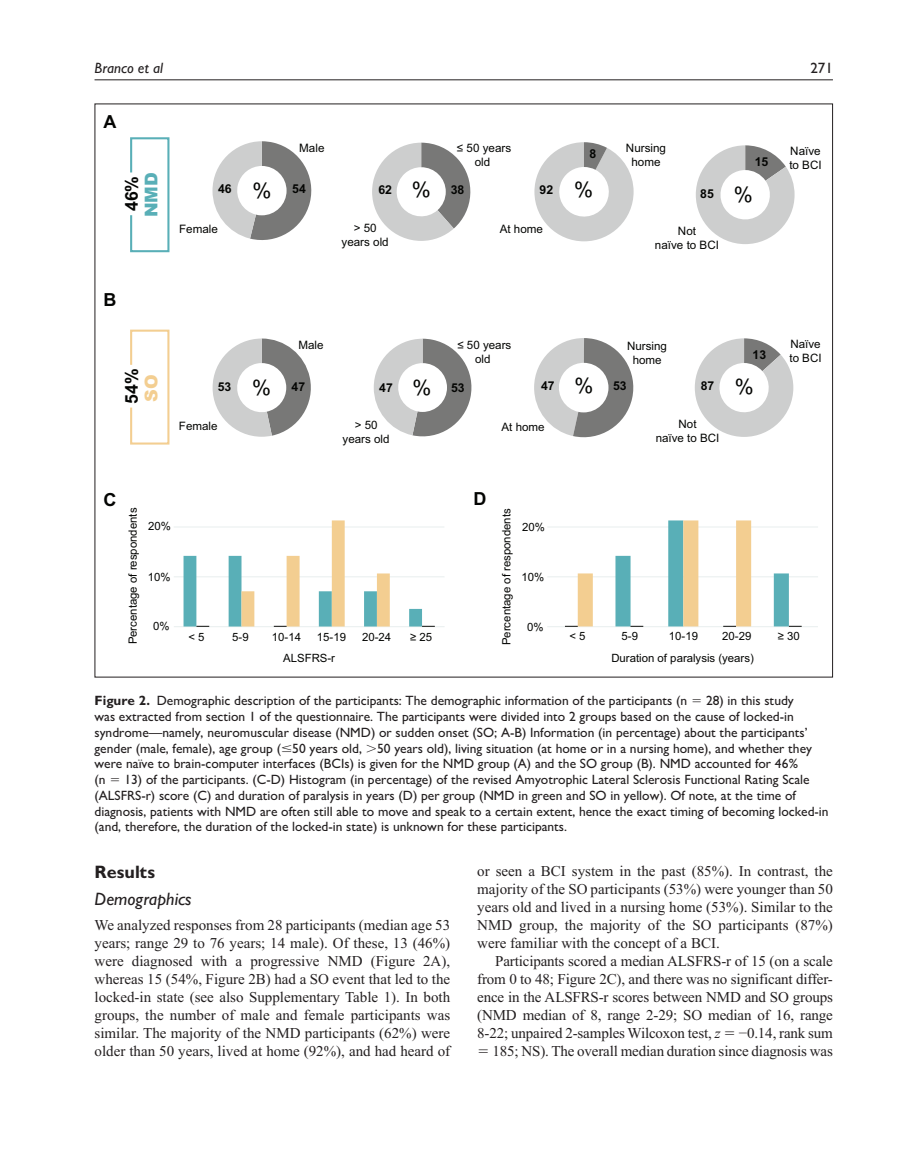
<style>
.page{position:relative;width:905px;height:1175px;background:#fff}
.page>*{position:absolute;margin:0;border:0;box-sizing:border-box;transform-origin:0 0}
.t1{font:21.45px "Arial";color:#040503}
.t2{font:21.3px "Arial";color:#040503}
.t3{font:italic 500 18px "Gill Sans MT Pro";color:#231f20}
.t4{font:700 18px "Gill Sans MT Pro";color:#231f20}
.t5{font:700 18px "Arial";color:#040503}
.t6{font:700 17.55px "Arial";color:#040503}
.t7{font:900 17.55px "Arial";color:#59afb7}
.t8{font:900 17.55px "Arial";color:#f3ce91}
.t9{font:15px/18px "Times New Roman";letter-spacing:-.01em;color:#231f20;text-align:justify}
.t10{font:italic 500 15px "Gill Sans MT Pro";color:#231f20}
.t11{font:500 15px "Gill Sans MT Pro";color:#231f20}
.t12{font:500 13.5px/15.8px "Gill Sans MT Pro";color:#231f20}
.t13{font:700 12.3px "Arial";color:#040503}
.t14{font:700 12.15px "Arial";color:#040503}
.t15{font:11.7px/14px "Arial";color:#040503;text-align:center}
.t16{font:11.55px/14px "Arial";color:#040503;text-align:center}
.t17{font:11.4px "Arial";color:#040503}
.s1{font-weight:400;font-size:21.45px}
.s2{font-weight:400;font-size:21.3px}
.s3{font-weight:700}
.s4{font-style:italic}
</style>
<div class="page">
<hr style="left:94px;top:80px;width:738px;height:1px;background:#231f20">
<hr style="left:547px;top:526px;width:271px;height:1px;background:#e8eeee">
<hr style="left:547px;top:626px;width:271px;height:1px;background:#e8eeee">
<hr style="left:547px;top:576px;width:271px;height:1px;background:#e8eeee">
<svg style="left:696px;top:145px;width:98px;height:99px"></svg>
<svg style="left:534px;top:142px;width:99px;height:99px"></svg>
<svg style="left:372px;top:143px;width:99px;height:98px"></svg>
<svg style="left:212px;top:141px;width:100px;height:99px"></svg>
<hr style="left:174px;top:526px;width:270px;height:1px;background:#e8eeee">
<hr style="left:174px;top:626px;width:270px;height:1px;background:#e8eeee">
<hr style="left:174px;top:576px;width:270px;height:1px;background:#e8eeee">
<svg style="left:374px;top:339px;width:98px;height:98px"></svg>
<svg style="left:534px;top:338px;width:100px;height:100px"></svg>
<svg style="left:212px;top:338px;width:99px;height:99px"></svg>
<svg style="left:694px;top:338px;width:99px;height:99px"></svg>
<svg style="left:130px;top:137px;width:40px;height:116px"></svg>
<svg style="left:130px;top:329px;width:40px;height:116px"></svg>
<svg style="left:183px;top:520px;width:252px;height:107px"></svg>
<svg style="left:565px;top:520px;width:236px;height:107px"></svg>
<p class="t10" style="left:94px;top:59px;width:70px">Branco et al</p>
<p class="t11" style="left:810px;top:59px;width:24px">271</p>
<h3 class="t5" style="left:103px;top:109px;width:14px">A</h3>
<p class="t15" style="left:457px;top:140px;width:56px">≤ 50 years old</p>
<p class="t15" style="left:626px;top:140px;width:42px">Nursing home</p>
<p class="t15" style="left:299px;top:141px;width:27px">Male</p>
<p class="t13" style="left:589px;top:145px;width:8px">8</p>
<h1 class="t1" style="left:574px;top:175px;width:21px">%</h1>
<p class="t13" style="left:754px;top:153px;width:15px">15</p>
<p class="t7" style="left:138px;top:217px;width:46px;rotate:-90deg">NMD</p>
<p class="t6" style="left:119px;top:211px;width:37px;rotate:-90deg">46%</p>
<h1 class="t1" style="left:733px;top:179px;width:21px">%</h1>
<p class="t13" style="left:378px;top:181px;width:87px">62 <span class="s1">%</span> 38</p>
<h1 class="t1" style="left:252px;top:176px;width:21px">%</h1>
<p class="t13" style="left:218px;top:180px;width:15px">46</p>
<p class="t13" style="left:292px;top:180px;width:15px">54</p>
<p class="t13" style="left:539px;top:181px;width:15px">92</p>
<p class="t13" style="left:700px;top:185px;width:15px">85</p>
<p class="t15" style="left:179px;top:222px;width:40px">Female</p>
<p class="t15" style="left:341px;top:221px;width:49px">&gt; 50 years old</p>
<p class="t15" style="left:499px;top:221px;width:45px">At home</p>
<p class="t15" style="left:655px;top:224px;width:66px">Not<br>naïve to BCI</p>
<h3 class="t5" style="left:103px;top:287px;width:14px">B</h3>
<p class="t16" style="left:298px;top:338px;width:27px">Male</p>
<p class="t16" style="left:457px;top:338px;width:55px">≤ 50 years old</p>
<p class="t16" style="left:627px;top:339px;width:41px">Nursing home</p>
<p class="t14" style="left:752px;top:346px;width:15px">13</p>
<p class="t6" style="left:119px;top:403px;width:37px;rotate:-90deg">54%</p>
<h2 class="t2" style="left:734px;top:372px;width:20px">%</h2>
<p class="t8" style="left:138px;top:401px;width:29px;rotate:-90deg">SO</p>
<p class="t14" style="left:379px;top:379px;width:87px">47 <span class="s2">%</span> 53</p>
<p class="t14" style="left:541px;top:377px;width:87px">47 <span class="s2">%</span> 53</p>
<h2 class="t2" style="left:252px;top:373px;width:20px">%</h2>
<p class="t14" style="left:700px;top:377px;width:15px">87</p>
<p class="t14" style="left:218px;top:378px;width:15px">53</p>
<p class="t14" style="left:291px;top:378px;width:15px">47</p>
<p class="t16" style="left:179px;top:419px;width:40px">Female</p>
<p class="t16" style="left:342px;top:418px;width:48px">&gt; 50 years old</p>
<p class="t16" style="left:501px;top:419px;width:45px">At home</p>
<p class="t16" style="left:655px;top:416px;width:65px">Not<br>naïve to BCI</p>
<p class="t15" style="left:789px;top:144px;width:34px;text-align:left">Naïve to BCI</p>
<p class="t16" style="left:789px;top:336px;width:34px;text-align:left">Naïve to BCI</p>
<h3 class="t5" style="left:103px;top:487px;width:14px">C</h3>
<h3 class="t5" style="left:473px;top:486px;width:14px">D</h3>
<p class="t17" style="left:125px;top:644px;width:138px;rotate:-90deg">Percentage of respondents</p>
<p class="t17" style="left:148px;top:518px;width:24px">20%</p>
<p class="t17" style="left:148px;top:569px;width:24px">10%</p>
<p class="t17" style="left:153px;top:618px;width:18px">0%</p>
<p class="t17" style="left:188px;top:629px;width:18px">&lt; 5</p>
<p class="t17" style="left:232px;top:629px;width:18px">5-9</p>
<p class="t17" style="left:272px;top:629px;width:31px">10-14</p>
<p class="t17" style="left:317px;top:629px;width:31px">15-19</p>
<p class="t17" style="left:362px;top:628px;width:31px">20-24</p>
<p class="t17" style="left:410px;top:629px;width:24px">≥ 25</p>
<p class="t17" style="left:283px;top:650px;width:53px">ALSFRS-r</p>
<p class="t17" style="left:498px;top:645px;width:138px;rotate:-90deg">Percentage of respondents</p>
<p class="t17" style="left:522px;top:519px;width:24px">20%</p>
<p class="t17" style="left:521px;top:569px;width:24px">10%</p>
<p class="t17" style="left:527px;top:618px;width:18px">0%</p>
<p class="t17" style="left:569px;top:628px;width:18px">&lt; 5</p>
<p class="t17" style="left:621px;top:628px;width:18px">5-9</p>
<p class="t17" style="left:669px;top:628px;width:31px">10-19</p>
<p class="t17" style="left:722px;top:628px;width:31px">20-29</p>
<p class="t17" style="left:777px;top:628px;width:24px">≥ 30</p>
<p class="t17" style="left:611px;top:650px;width:144px">Duration of paralysis (years)</p>
<p class="t12" style="left:94px;top:692px;width:594px"><span class="s3">Figure 2.</span> Demographic description of the participants: The demographic information of the participants (n</p>
<p class="t12" style="left:94px;top:692px;width:719px;text-indent:611px">28) in this study was extracted from section 1 of the questionnaire. The participants were divided into 2 groups based on the cause of locked-in syndrome—namely, neuromuscular disease (NMD) or sudden onset (SO; A-B) Information (in percentage) about the participants’ gender (male, female), age group (≤50 years old, 50 years old), living situation (at home or in a nursing home), and whether they were naïve to brain-computer interfaces (BCIs) is given for the NMD group (A) and the SO group (B). NMD accounted for 46% (n</p>
<p class="t12" style="left:94px;top:771px;width:735px;text-indent:30px">13) of the participants. (C-D) Histogram (in percentage) of the revised Amyotrophic Lateral Sclerosis Functional Rating Scale (ALSFRS-r) score (C) and duration of paralysis in years (D) per group (NMD in green and SO in yellow). Of note, at the time of diagnosis, patients with NMD are often still able to move and speak to a certain extent, hence the exact timing of becoming locked-in (and, therefore, the duration of the locked-in state) is unknown for these participants.</p>
<h3 class="t4" style="left:94px;top:860px;width:62px">Results</h3>
<h3 class="t3" style="left:94px;top:887px;width:98px">Demographics</h3>
<p class="t9" style="left:94px;top:916px;width:357px">We analyzed responses from 28 participants (median age 53 years; range 29 to 76 years; 14 male). Of these, 13 (46%) were diagnosed with a progressive NMD (Figure 2A), whereas 15 (54%, Figure 2B) had a SO event that led to the locked-in state (see also Supplementary Table 1). In both groups, the number of male and female participants was similar. The majority of the NMD participants (62%) were older than 50 years, lived at home (92%), and had heard of</p>
<p class="t9" style="left:477px;top:861px;width:357px">or seen a BCI system in the past (85%). In contrast, the majority of the SO participants (53%) were younger than 50 years old and lived in a nursing home (53%). Similar to the NMD group, the majority of the SO participants (87%) were familiar with the concept of a BCI.</p>
<p class="t9" style="left:477px;top:951px;width:357px;text-align:right">Participants scored a median ALSFRS-r of 15 (on a scale from 0 to 48; Figure 2C), and there was no significant differ&shy;ence in the ALSFRS-r scores between NMD and SO groups (NMD median of 8, range 2-29; SO median of 16, range 8-22; unpaired 2-samples Wilcoxon test, <span class="s4">z</span> −0.14, rank sum 185; NS). The overall median duration since diagnosis was</p>
</div>
